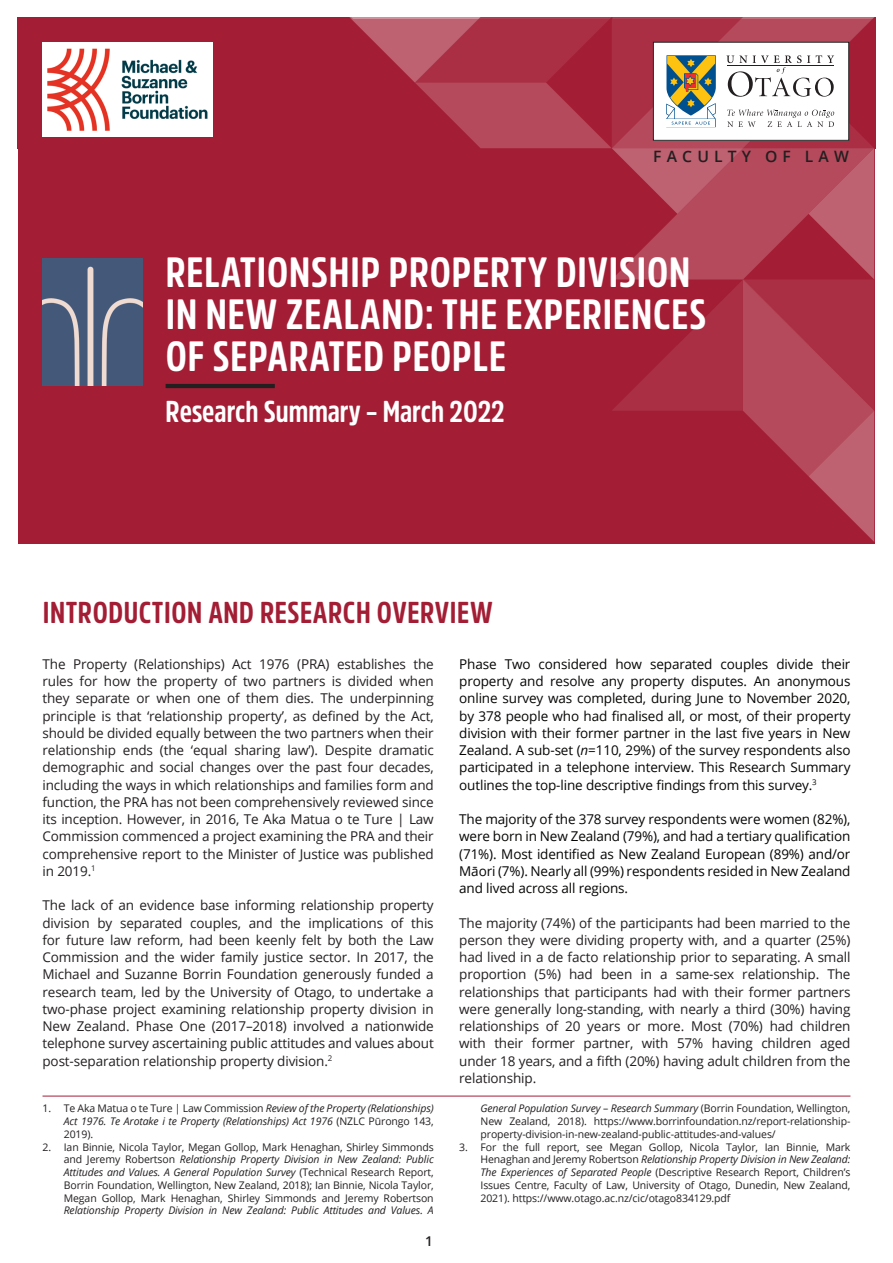
<style>
.page{position:relative;width:893px;height:1263px;background:#fff}
.page>*{position:absolute;margin:0;border:0;box-sizing:border-box;transform-origin:0 0}
.t1{font:700 42px/42px "Amsi Pro Cond";letter-spacing:.02em;color:#fff}
.t2{font:700 30px "Amsi Pro Cond";letter-spacing:.02em;color:#a31e35}
.t3{font:700 30px "Amsi Pro Cond";color:#fff}
.t4{font:600 15.6px "Open Sans";letter-spacing:.33em;color:#231f20}
.t5{font:13.5px/17.2px "Open Sans";letter-spacing:-.01em;color:#231f20;text-align:justify}
.t6{font:13.5px/17.2px "Open Sans";letter-spacing:-.01em;color:#040503;text-align:justify}
.t7{font:600 13.5px "Open Sans";color:#231f20}
.t8{font:10.5px/12.8px "Open Sans";letter-spacing:-.01em;color:#231f20;text-align:justify}
.t9{font:italic 10.5px/12.8px "Open Sans";letter-spacing:-.01em;color:#231f20;text-align:justify}
.s1{font-style:normal}
.s2{font-style:italic}
</style>
<div class="page">
<hr style="left:43px;top:1096px;width:807px;height:1px;background:#a31e35">
<div style="left:18px;top:19px;width:856px;height:525px;background:#a31e35"></div>
<svg style="left:349px;top:17px;width:526px;height:525px"></svg>
<hr style="left:166px;top:384px;width:109px;height:4px;background:#231f20">
<img style="left:43px;top:258px;width:100px;height:128px">
<img style="left:43px;top:43px;width:170px;height:94px">
<p class="t4" style="left:653px;top:145px;width:197px">FACULTY OF LAW</p>
<h1 class="t1" style="left:166px;top:250px;width:542px">RELATIONSHIP PROPERTY DIVISION<br>IN NEW ZEALAND: THE EXPERIENCES<br>OF SEPARATED PEOPLE</h1>
<h2 class="t3" style="left:166px;top:391px;width:341px">Research Summary – March 2022</h2>
<h2 class="t2" style="left:43px;top:592px;width:452px">INTRODUCTION AND RESEARCH OVERVIEW</h2>
<p class="t5" style="left:43px;top:655px;width:393px">The Property (Relationships) Act 1976 (PRA) establishes the rules for how the property of two partners is divided when they separate or when one of them dies. The underpinning principle is that ‘relationship property’, as defined by the Act, should be divided equally between the two partners when their relationship ends (the ‘equal sharing law’). Despite dramatic demographic and social changes over the past four decades, including the ways in which relationships and families form and function, the PRA has not been comprehensively reviewed since its inception. However, in 2016, Te Aka Matua o te Ture | Law Commission commenced a project examining the PRA and their comprehensive report to the Minister of Justice was published in 2019.<sup>1</sup></p>
<p class="t5" style="left:43px;top:896px;width:393px">The lack of an evidence base informing relationship property division by separated couples, and the implications of this for future law reform, had been keenly felt by both the Law Commission and the wider family justice sector. In 2017, the Michael and Suzanne Borrin Foundation generously funded a research team, led by the University of Otago, to undertake a two-phase project examining relationship property division in New Zealand. Phase One (2017–2018) involved a nationwide telephone survey ascertaining public attitudes and values about post-separation relationship property division.<sup>2</sup></p>
<p class="t9" style="left:64px;top:1102px;width:371px;text-indent:-21px"><span class="s1">1. Te Aka Matua o te Ture | Law Commission</span> Review of the Property (Relationships)<br>Act 1976. Te Arotake i te Property (Relationships) Act 1976 <span class="s1">(NZLC Pūrongo 143, 2019).</span></p>
<p class="t8" style="left:64px;top:1140px;width:371px;text-indent:-21px">2. Ian Binnie, Nicola Taylor, Megan Gollop, Mark Henaghan, Shirley Simmonds and Jeremy Robertson <span class="s2">Relationship Property Division in New Zealand: Public Attitudes and Values. A General Population Survey</span> (Technical Research Report, Borrin Foundation, Wellington, New Zealand, 2018); Ian Binnie, Nicola Taylor, Megan Gollop, Mark Henaghan, Shirley Simmonds and Jeremy Robertson</p>
<p class="t9" style="left:64px;top:1204px;width:371px">Relationship Property Division in New Zealand: Public Attitudes and Values. A</p>
<p class="t7" style="left:425px;top:1232px;width:9px">1</p>
<p class="t6" style="left:459px;top:655px;width:393px">Phase Two considered how separated couples divide their property and resolve any property disputes. An anonymous online survey was completed, during June to November 2020, by 378 people who had finalised all, or most, of their property division with their former partner in the last five years in New Zealand. A sub-set (<span class="s2">n</span>=110, 29%) of the survey respondents also participated in a telephone interview. This Research Summary outlines the top-line descriptive findings from this survey.<sup>3</sup></p>
<p class="t6" style="left:459px;top:810px;width:393px">The majority of the 378 survey respondents were women (82%), were born in New Zealand (79%), and had a tertiary qualification (71%). Most identified as New Zealand European (89%) and/or Māori (7%). Nearly all (99%) respondents resided in New Zealand and lived across all regions.</p>
<p class="t5" style="left:459px;top:914px;width:393px">The majority (74%) of the participants had been married to the person they were dividing property with, and a quarter (25%) had lived in a de facto relationship prior to separating. A small proportion (5%) had been in a same-sex relationship. The relationships that participants had with their former partners were generally long-standing, with nearly a third (30%) having relationships of 20 years or more. Most (70%) had children with their former partner, with 57% having children aged under 18 years, and a fifth (20%) having adult children from the relationship.</p>
<p class="t8" style="left:480px;top:1102px;width:371px"><span class="s2">General Population Survey</span> – <span class="s2">Research Summary</span> (Borrin Foundation, Wellington, New Zealand, 2018). https://www.borrinfoundation.nz/report-relationship&shy;property-division-in-new-zealand-public-attitudes-and-values/</p>
<p class="t8" style="left:480px;top:1140px;width:371px;text-indent:-21px">3. For the full report, see Megan Gollop, Nicola Taylor, Ian Binnie, Mark Henaghan and Jeremy Robertson <span class="s2">Relationship Property Division in New Zealand:<br>The Experiences of Separated People</span> (Descriptive Research Report, Children’s Issues Centre, Faculty of Law, University of Otago, Dunedin, New Zealand, 2021). https://www.otago.ac.nz/cic/otago834129.pdf</p>
</div>
